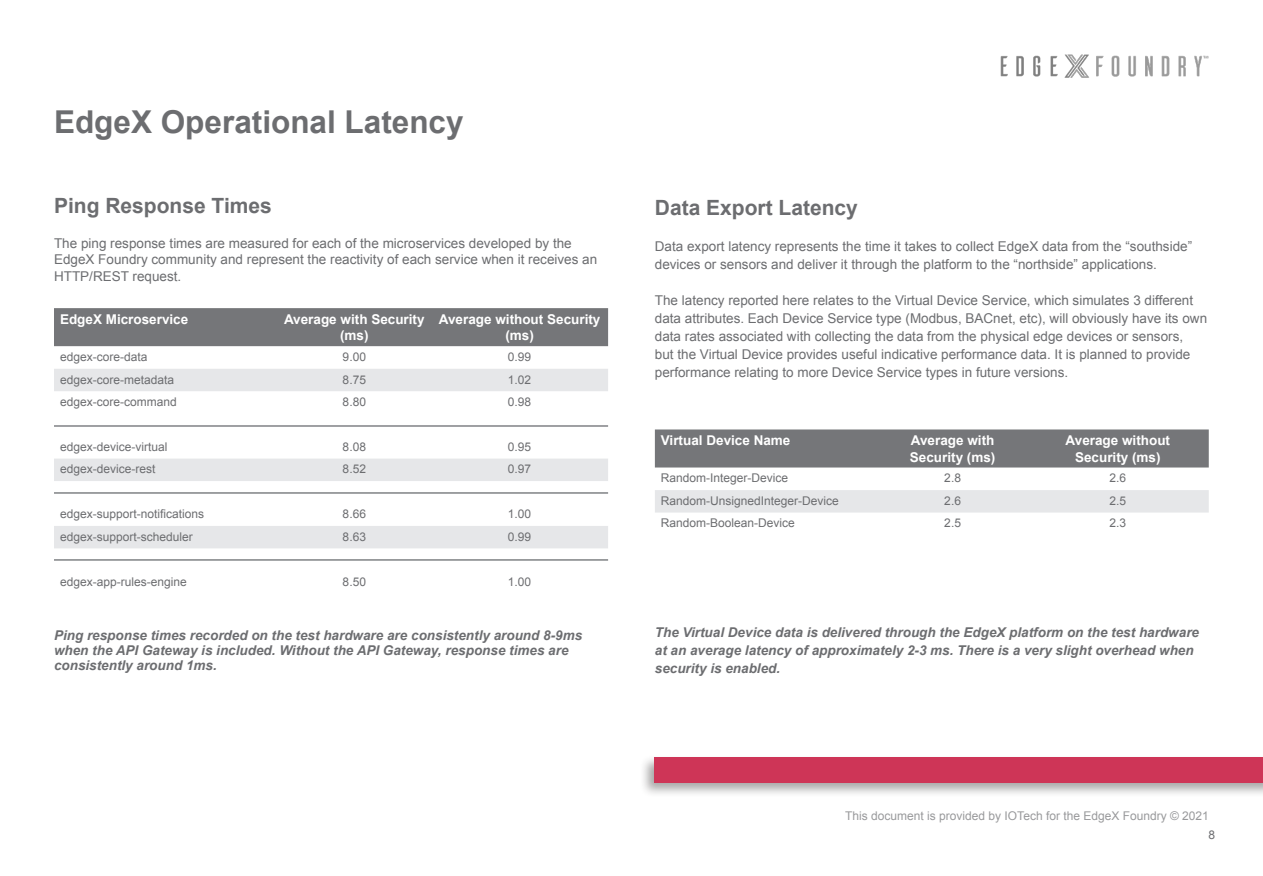
<style>
.page{position:relative;width:1263px;height:876px;background:#fff}
.page>*{position:absolute;margin:0;border:0;box-sizing:border-box;transform-origin:0 0}
.t1{font:700 31.5px "Arial";color:#6c6d70}
.t2{font:700 21px "Arial";color:#6c6d70}
.t3{font:13.5px/18px "Arial";color:#6c6d70}
.t4{font:italic 700 13.5px/15px "Arial";color:#6c6d70}
.t5{font:700 13.5px/16.2px "Arial";color:#fff;text-align:center}
.t6{font:12px "Arial";color:#6c6d70}
</style>
<div class="page">
<img style="left:1000px;top:54px;width:208px;height:23px">
<div style="left:54px;top:308px;width:554px;height:38px;background:#757679"></div>
<svg style="left:54px;top:369px;width:554px;height:179px"></svg>
<div style="left:655px;top:429px;width:554px;height:38px;background:#757679"></div>
<div style="left:655px;top:490px;width:554px;height:23px;background:#e6e7e9"></div>
<div style="left:640px;top:755px;width:623px;height:43px;background:#231f20;opacity:.4"></div>
<div style="left:655px;top:758px;width:608px;height:25px;background:#ce3557"></div>
<hr style="left:54px;top:425px;width:554px;height:2px;background:#808285">
<hr style="left:54px;top:492px;width:554px;height:2px;background:#808285">
<hr style="left:54px;top:559px;width:554px;height:2px;background:#808285">
<p class="t1" style="left:54px;top:102px;width:411px">EdgeX Operational Latency</p>
<p class="t2" style="left:54px;top:192px;width:219px">Ping Response Times</p>
<p class="t3" style="left:54px;top:235px;width:545px;line-height:16.5px">The ping response times are measured for each of the microservices developed by the<br>EdgeX Foundry community and represent the reactivity of each service when it receives an<br>HTTP/REST request.</p>
<p class="t5" style="left:60px;top:312px;width:130px">EdgeX Microservice</p>
<p class="t5" style="left:284px;top:312px;width:142px">Average with Security (ms)</p>
<p class="t5" style="left:439px;top:312px;width:163px">Average without Security (ms)</p>
<p class="t6" style="left:60px;top:349px;width:89px">edgex-core-data</p>
<p class="t6" style="left:343px;top:349px;width:25px">9.00</p>
<p class="t6" style="left:508px;top:349px;width:25px">0.99</p>
<p class="t6" style="left:60px;top:371px;width:116px">edgex-core-metadata</p>
<p class="t6" style="left:343px;top:371px;width:25px">8.75</p>
<p class="t6" style="left:508px;top:371px;width:25px">1.02</p>
<p class="t6" style="left:60px;top:394px;width:118px">edgex-core-command</p>
<p class="t6" style="left:343px;top:394px;width:25px">8.80</p>
<p class="t6" style="left:508px;top:394px;width:25px">0.98</p>
<p class="t6" style="left:60px;top:439px;width:109px">edgex-device-virtual</p>
<p class="t6" style="left:343px;top:439px;width:25px">8.08</p>
<p class="t6" style="left:508px;top:439px;width:25px">0.95</p>
<p class="t6" style="left:60px;top:461px;width:97px">edgex-device-rest</p>
<p class="t6" style="left:343px;top:461px;width:25px">8.52</p>
<p class="t6" style="left:508px;top:461px;width:25px">0.97</p>
<p class="t6" style="left:60px;top:506px;width:146px">edgex-support-notifications</p>
<p class="t6" style="left:343px;top:506px;width:25px">8.66</p>
<p class="t6" style="left:508px;top:506px;width:25px">1.00</p>
<p class="t6" style="left:60px;top:529px;width:134px">edgex-support-scheduler</p>
<p class="t6" style="left:343px;top:529px;width:25px">8.63</p>
<p class="t6" style="left:508px;top:529px;width:25px">0.99</p>
<p class="t6" style="left:60px;top:573px;width:128px">edgex-app-rules-engine</p>
<p class="t6" style="left:343px;top:573px;width:25px">8.50</p>
<p class="t6" style="left:508px;top:573px;width:25px">1.00</p>
<p class="t4" style="left:54px;top:628px;width:530px">Ping response times recorded on the test hardware are consistently around 8-9ms when the API Gateway is included. Without the API Gateway, response times are consistently around 1ms.</p>
<p class="t2" style="left:655px;top:194px;width:205px">Data Export Latency</p>
<p class="t3" style="left:655px;top:238px;width:539px">Data export latency represents the time it takes to collect EdgeX data from the “southside” devices or sensors and deliver it through the platform to the “northside” applications.</p>
<p class="t3" style="left:655px;top:292px;width:554px">The latency reported here relates to the Virtual Device Service, which simulates 3 different data attributes. Each Device Service type (Modbus, BACnet, etc), will obviously have its own data rates associated with collecting the data from the physical edge devices or sensors,<br>but the Virtual Device provides useful indicative performance data. It is planned to provide performance relating to more Device Service types in future versions.</p>
<p class="t5" style="left:661px;top:433px;width:131px">Virtual Device Name</p>
<p class="t5" style="left:911px;top:433px;width:85px">Average with</p>
<p class="t5" style="left:910px;top:449px;width:87px">Security (ms)</p>
<p class="t5" style="left:1065px;top:433px;width:106px">Average without</p>
<p class="t5" style="left:1075px;top:449px;width:87px">Security (ms)</p>
<p class="t6" style="left:661px;top:470px;width:129px">Random-Integer-Device</p>
<p class="t6" style="left:944px;top:470px;width:18px">2.8</p>
<p class="t6" style="left:1109px;top:470px;width:18px">2.6</p>
<p class="t6" style="left:661px;top:493px;width:180px">Random-UnsignedInteger-Device</p>
<p class="t6" style="left:944px;top:493px;width:18px">2.6</p>
<p class="t6" style="left:1109px;top:493px;width:18px">2.5</p>
<p class="t6" style="left:661px;top:515px;width:136px">Random-Boolean-Device</p>
<p class="t6" style="left:944px;top:515px;width:18px">2.5</p>
<p class="t6" style="left:1109px;top:515px;width:18px">2.3</p>
<p class="t4" style="left:655px;top:624px;width:546px;line-height:18px">The Virtual Device data is delivered through the EdgeX platform on the test hardware at an average latency of approximately 2-3 ms. There is a very slight overhead when security is enabled.</p>
<p class="t6" style="left:845px;top:808px;width:365px">This document is provided by IOTech for the EdgeX Foundry © 2021</p>
<p class="t6" style="left:1208px;top:827px;width:8px">8</p>
</div>
